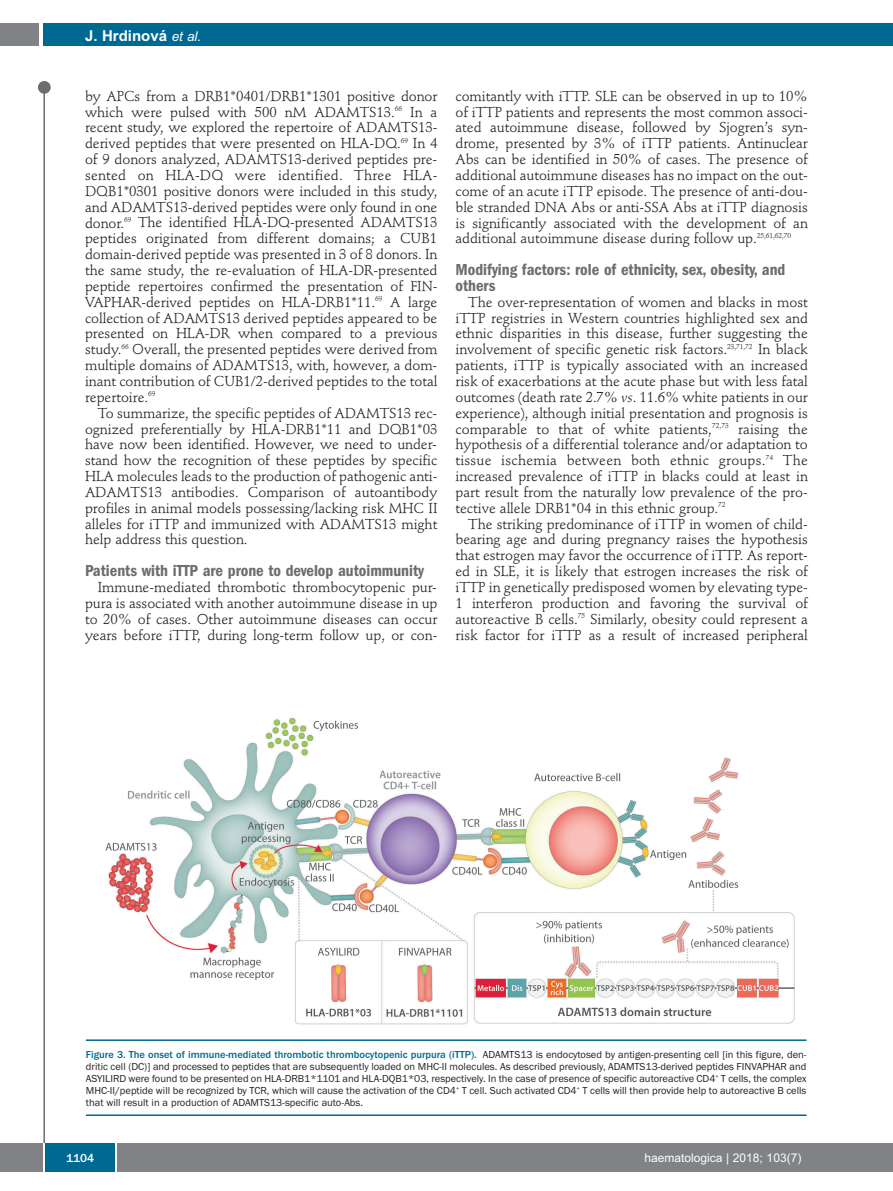
<style>
.page{position:relative;width:893px;height:1191px;background:#fff}
.page>*{position:absolute;margin:0;border:0;box-sizing:border-box;transform-origin:0 0}
.t1{font:600 condensed 16.5px/15.9px "Franklin Gothic";color:#6c6d70}
.t2{font:700 15px "Arial";color:#fff}
.t3{font:14.25px/15.9px "Stempel Schneidler";letter-spacing:-.005em;color:#231f20;text-align:justify}
.t4{font:12px "Arial";color:#fff}
.t5{font:500 12px "Franklin Gothic";color:#fff}
.t6{font:10.5px/12px "Franklin Gothic";color:#231f20;text-align:justify}
.s1{font-weight:400;font-style:italic;font-size:13.5px}
.s2{font-style:italic}
.s3{font-weight:500;color:#006991}
</style>
<div class="page">
<div style="left:38px;top:81px;width:13px;height:13px;background:#6c6d70;border-radius:50%"></div>
<hr style="left:43px;top:84px;width:2px;height:1061px;background:#6c6d70">
<div style="left:43px;top:23px;width:850px;height:22px;background:#006991"></div>
<div style="left:0;top:23px;width:39px;height:22px;background:#808285"></div>
<div style="left:0;top:1143px;width:893px;height:28px;background:#808285"></div>
<div style="left:45px;top:1143px;width:71px;height:28px;background:#006991"></div>
<hr style="left:43px;top:1143px;width:2px;height:28px;background:#fff">
<svg style="left:116px;top:1143px;width:1px;height:28px"></svg>
<img style="left:105px;top:717px;width:690px;height:308px">
<hr style="left:86px;top:1039px;width:720px;height:2px;background:#006991">
<hr style="left:86px;top:1114px;width:720px;height:2px;background:#006991">
<p class="t2" style="left:85px;top:27px;width:118px">J. Hrdinová <span class="s1">et al.</span></p>
<p class="t3" style="left:85px;top:89px;width:354px">by APCs from a DRB1*0401/DRB1*1301 positive donor which were pulsed with 500 nM ADAMTS13.<sup>66</sup> In a recent study, we explored the repertoire of ADAMTS13- derived peptides that were presented on HLA-DQ.<sup>69</sup> In 4 of 9 donors analyzed, ADAMTS13-derived peptides pre&shy;sented on HLA-DQ were identified. Three HLA-DQB1*0301 positive donors were included in this study, and ADAMTS13-derived peptides were only found in one donor.<sup>69</sup> The identified HLA-DQ-presented ADAMTS13 peptides originated from different domains; a CUB1 domain-derived peptide was presented in 3 of 8 donors. In the same study, the re-evaluation of HLA-DR-presented peptide repertoires confirmed the presentation of FIN-VAPHAR-derived peptides on HLA-DRB1*11.<sup>69</sup> A large collection of ADAMTS13 derived peptides appeared to be presented on HLA-DR when compared to a previous study.<sup>66</sup> Overall, the presented peptides were derived from multiple domains of ADAMTS13, with, however, a dom&shy;inant contribution of CUB1/2-derived peptides to the total repertoire.<sup>69</sup></p>
<p class="t3" style="left:85px;top:406px;width:354px;text-indent:13px">To summarize, the specific peptides of ADAMTS13 rec&shy;ognized preferentially by HLA-DRB1*11 and DQB1*03 have now been identified. However, we need to under&shy;stand how the recognition of these peptides by specific HLA molecules leads to the production of pathogenic anti-ADAMTS13 antibodies. Comparison of autoantibody profiles in animal models possessing/lacking risk MHC II alleles for iTTP and immunized with ADAMTS13 might help address this question.</p>
<p class="t1" style="left:85px;top:564px;width:340px">Patients with iTTP are prone to develop autoimmunity</p>
<p class="t3" style="left:85px;top:580px;width:354px;text-indent:13px">Immune-mediated thrombotic thrombocytopenic pur&shy;pura is associated with another autoimmune disease in up to 20% of cases. Other autoimmune diseases can occur years before iTTP, during long-term follow up, or con-</p>
<p class="t3" style="left:455px;top:89px;width:354px">comitantly with iTTP. SLE can be observed in up to 10% of iTTP patients and represents the most common associ&shy;ated autoimmune disease, followed by Sjogren’s syn&shy;drome, presented by 3% of iTTP patients. Antinuclear Abs can be identified in 50% of cases. The presence of additional autoimmune diseases has no impact on the out&shy;come of an acute iTTP episode. The presence of anti-dou&shy;ble stranded DNA Abs or anti-SSA Abs at iTTP diagnosis is significantly associated with the development of an additional autoimmune disease during follow up.<sup>25,61,62,70</sup></p>
<p class="t1" style="left:455px;top:263px;width:331px">Modifying factors: role of ethnicity, sex, obesity, and others</p>
<p class="t3" style="left:455px;top:295px;width:354px;text-indent:13px">The over-representation of women and blacks in most iTTP registries in Western countries highlighted sex and ethnic disparities in this disease, further suggesting the involvement of specific genetic risk factors.<sup>23,71,72</sup> In black patients, iTTP is typically associated with an increased risk of exacerbations at the acute phase but with less fatal outcomes (death rate 2.7% <span class="s2">vs</span>. 11.6% white patients in our experience), although initial presentation and prognosis is comparable to that of white patients,<sup>72,73</sup> raising the hypothesis of a differential tolerance and/or adaptation to tissue ischemia between both ethnic groups.<sup>74</sup> The increased prevalence of iTTP in blacks could at least in part result from the naturally low prevalence of the pro&shy;tective allele DRB1*04 in this ethnic group.<sup>72</sup></p>
<p class="t3" style="left:455px;top:517px;width:354px;text-indent:13px">The striking predominance of iTTP in women of child&shy;bearing age and during pregnancy raises the hypothesis that estrogen may favor the occurrence of iTTP. As report&shy;ed in SLE, it is likely that estrogen increases the risk of iTTP in genetically predisposed women by elevating type-1 interferon production and favoring the survival of autoreactive B cells.<sup>75</sup> Similarly, obesity could represent a risk factor for iTTP as a result of increased peripheral</p>
<p class="t6" style="left:86px;top:1048px;width:722px"><span class="s3">Figure 3. The onset of immune-mediated thrombotic thrombocytopenic purpura (iTTP).</span> ADAMTS13 is endocytosed by antigen-presenting cell [in this figure, den&shy;dritic cell (DC)] and processed to peptides that are subsequently loaded on MHC-II molecules. As described previously, ADAMTS13-derived peptides FINVAPHAR and ASYILIRD were found to be presented on HLA-DRB1*1101 and HLA-DQB1*03, respectively. In the case of presence of specific autoreactive CD4<sup>+</sup> T cells, the complex MHC-II/peptide will be recognized by TCR, which will cause the activation of the CD4<sup>+</sup> T cell. Such activated CD4<sup>+</sup> T cells will then provide help to autoreactive B cells that will result in a production of ADAMTS13-specific auto-Abs.</p>
<p class="t5" style="left:66px;top:1150px;width:30px">1104</p>
<p class="t4" style="left:644px;top:1150px;width:158px">haematologica | 2018; 103(7)</p>
</div>
